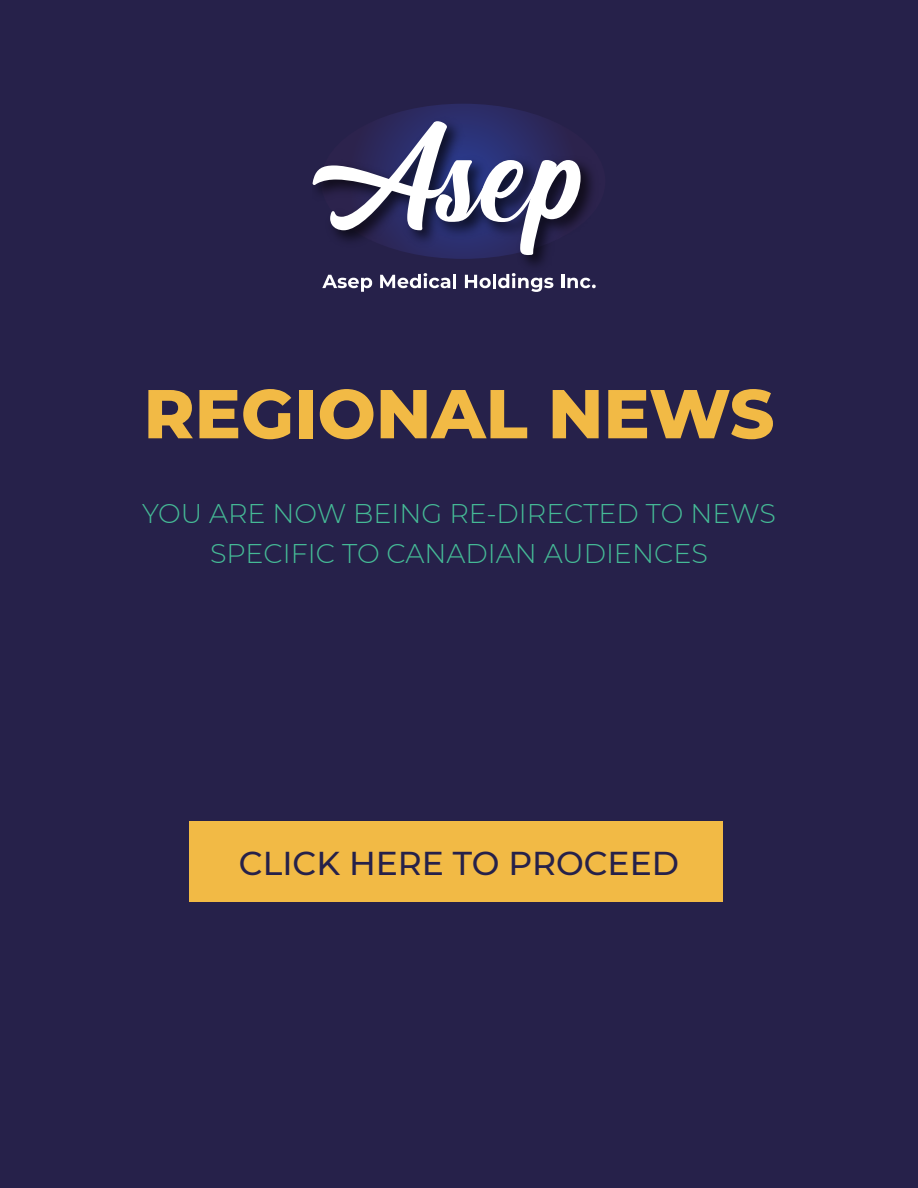
<style>
.page{position:relative;width:918px;height:1188px;background:#26214a}
.page>*{position:absolute;margin:0;border:0;box-sizing:border-box;transform-origin:0 0}
.t1{font:800 69px "Montserrat";color:#f2ba45}
.t2{font:500 33px "Montserrat";color:#26214a}
.t3{font:300 27px/40.5px "Montserrat";color:#45ba96;text-align:center}
</style>
<div class="page">
<svg style="left:398px;top:104px;width:130px;height:9px"></svg>
<img style="left:328px;top:113px;width:263px;height:164px">
<svg style="left:313px;top:121px;width:268px;height:134px"></svg>
<svg style="left:322px;top:275px;width:50px;height:17px"></svg>
<svg style="left:380px;top:273px;width:70px;height:15px"></svg>
<hr style="left:453px;top:274px;width:3px;height:14px;background:#fff">
<svg style="left:465px;top:275px;width:26px;height:13px"></svg>
<hr style="left:493px;top:274px;width:3px;height:14px;background:#fff">
<svg style="left:498px;top:273px;width:55px;height:19px"></svg>
<svg style="left:561px;top:275px;width:35px;height:13px"></svg>
<div style="left:190px;top:821px;width:533px;height:81px;background:#f2ba45"></div>
<h1 class="t1" style="left:144px;top:363px;width:632px">REGIONAL NEWS</h1>
<p class="t3" style="left:142px;top:492px;width:635px">YOU ARE NOW BEING RE-DIRECTED TO NEWS<br>SPECIFIC TO CANADIAN AUDIENCES</p>
<p class="t2" style="left:239px;top:840px;width:442px">CLICK HERE TO PROCEED</p>
</div>
